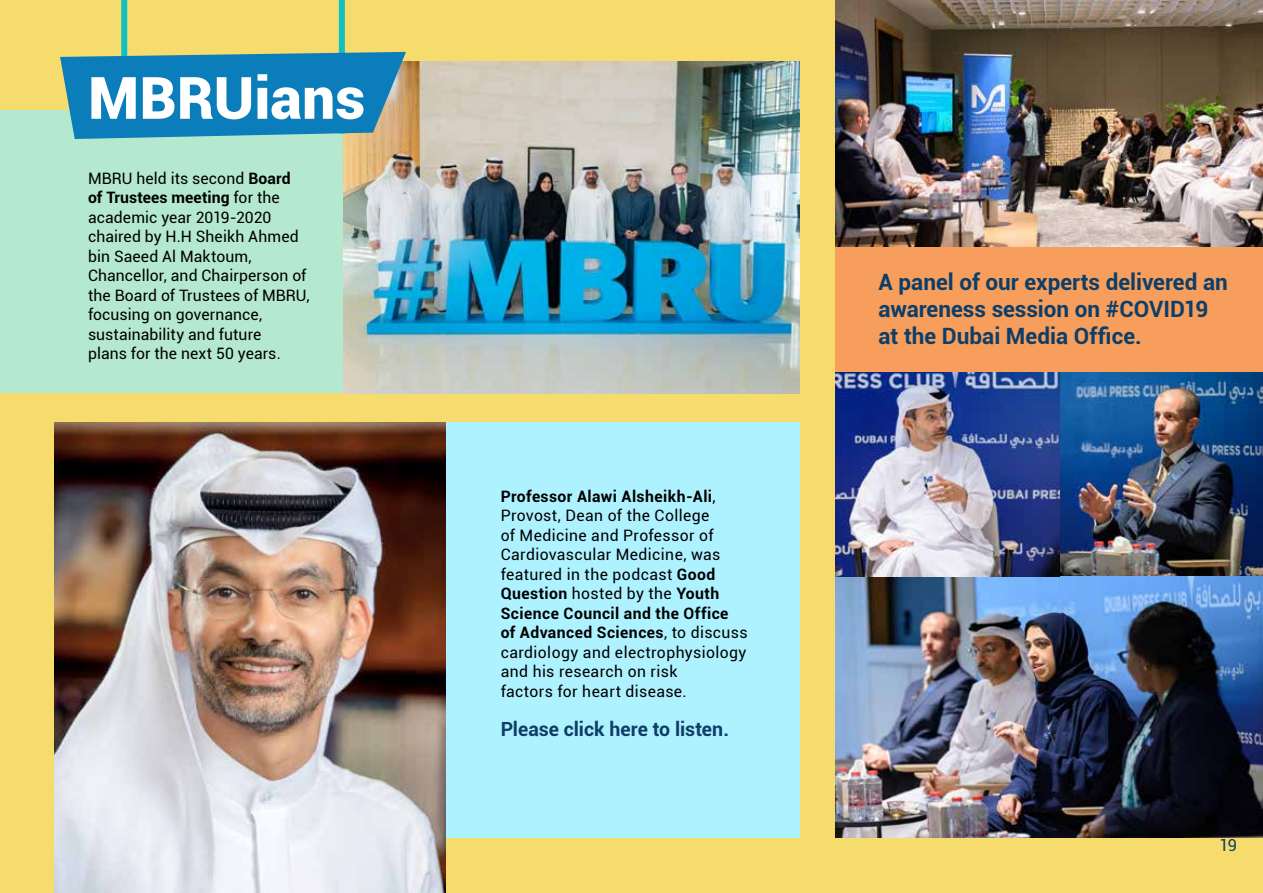
<style>
.page{position:relative;width:1263px;height:893px;background:#fff}
.page>*{position:absolute;margin:0;border:0;box-sizing:border-box;transform-origin:0 0}
.t1{font:900 58.5px "Roboto";letter-spacing:.005em;color:#fff}
.t2{font:700 22.5px/27px "Roboto";color:#0e3e67}
.t3{font:700 19.5px "Roboto";color:#0e3e67}
.t4{font:16.5px "Roboto";color:#0e3e67}
.t5{font:15.75px/19.5px "Roboto";letter-spacing:.01em;color:#000}
.s1{font-weight:700}
</style>
<div class="page">
<div style="left:0;top:1px;width:1263px;height:892px;background:#f6dc6c"></div>
<div style="left:0;top:111px;width:387px;height:282px;background:#b4e9d0"></div>
<div style="left:427px;top:422px;width:373px;height:416px;background:#aff2ff"></div>
<img style="left:343px;top:62px;width:457px;height:331px">
<img style="left:54px;top:422px;width:391px;height:471px">
<img style="left:836px;top:1px;width:427px;height:246px">
<div style="left:836px;top:247px;width:427px;height:125px;background:#f79e5c"></div>
<img style="left:836px;top:372px;width:427px;height:466px">
<div style="left:121px;top:0;width:6px;height:134px;background:#14bfbf"></div>
<div style="left:339px;top:0;width:6px;height:134px;background:#14bfbf"></div>
<svg style="left:60px;top:52px;width:346px;height:87px;background:#2587b5"></svg>
<h1 class="t1" style="left:88px;top:57px;width:279px">MBRUians</h1>
<p class="t5" style="left:88px;top:168px;width:223px">MBRU held its second <span class="s1">Board<br>of Trustees meeting</span> for the academic year 2019-2020 chaired by H H. Sheikh Ahmed bin Saeed Al Maktoum,<br>Chancellor, and Chairperson of the Board of Trustees of MBRU, focusing on governance, sustainability and future<br>plans for the next 50 years.</p>
<p class="t5" style="left:501px;top:486px;width:248px"><span class="s1">Professor Alawi Alsheikh-Ali</span>,<br>Provost, Dean of the College<br>of Medicine and Professor of<br>Cardiovascular Medicine, was featured in the podcast <span class="s1">Good<br>Question</span> hosted by the <span class="s1">Youth<br>Science Council and the Office<br>of Advanced Sciences</span>, to discuss cardiology and electrophysiology and his research on risk<br>factors for heart disease.</p>
<p class="t3" style="left:501px;top:715px;width:230px">Please click here to listen.</p>
<h2 class="t2" style="left:878px;top:267px;width:351px">A panel of our experts delivered an awareness session on #COVID19 at the Dubai Media Office.</h2>
<p class="t4" style="left:1219px;top:834px;width:19px">19</p>
</div>
